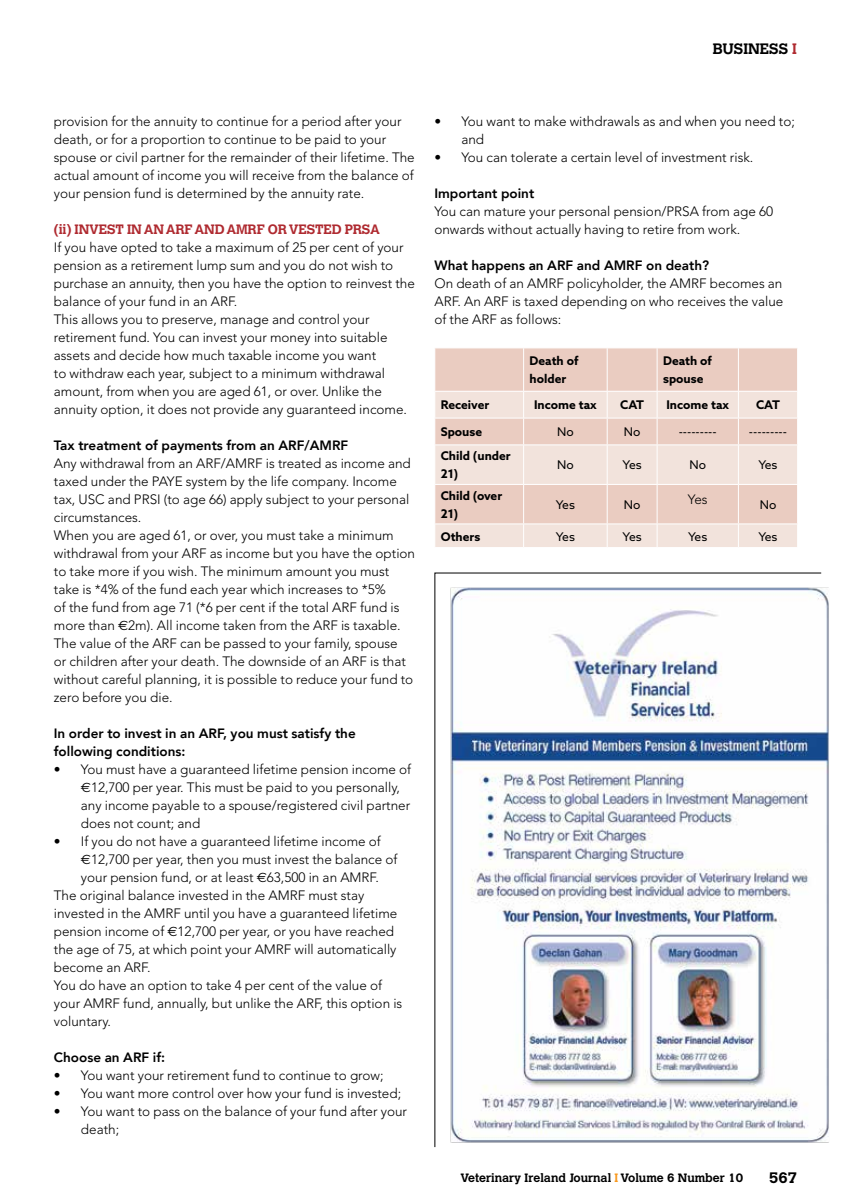
<style>
.page{position:relative;width:851px;height:1204px;background:#fff}
.page>*{position:absolute;margin:0;border:0;box-sizing:border-box;transform-origin:0 0}
.t1{font:700 15px "Calvert";color:#000}
.t2{font:300 13.5px/18px "Avenir";color:#000}
.t3{font:800 13.5px/18px "Avenir";color:#000}
.t4{font:700 13.5px "Calvert";letter-spacing:-.01em;color:#af2a30}
.t5{font:700 12px/18px "Azo Sans";color:#000}
.t6{font:12px "Azo Sans";color:#000}
.t7{font:700 12px "Calvert";color:#000}
.s1{color:#af2a30}
.s2{font-family:"Euro Sans";font-weight:400}
.s3{color:#f8981d}
</style>
<div class="page">
<img style="left:821px;top:587px;width:8px;height:556px">
<div style="left:435px;top:348px;width:362px;height:43px;background:#eaccc1"></div>
<svg style="left:435px;top:392px;width:362px;height:155px;fill:#f2e3dc"></svg>
<hr style="left:523px;top:348px;width:1px;height:43px;background:#fff">
<hr style="left:606px;top:348px;width:1px;height:43px;background:#fff">
<hr style="left:656px;top:348px;width:1px;height:43px;background:#fff">
<hr style="left:738px;top:348px;width:1px;height:43px;background:#fff">
<hr style="left:523px;top:485px;width:1px;height:38px;background:#fff">
<hr style="left:606px;top:485px;width:1px;height:38px;background:#fff">
<hr style="left:656px;top:485px;width:1px;height:38px;background:#fff">
<hr style="left:738px;top:485px;width:1px;height:38px;background:#fff">
<hr style="left:434px;top:417px;width:89px;height:1px;background:#fff">
<svg style="left:523px;top:392px;width:1px;height:52px"></svg>
<hr style="left:523px;top:417px;width:84px;height:1px;background:#fff">
<svg style="left:606px;top:392px;width:1px;height:52px"></svg>
<hr style="left:607px;top:417px;width:50px;height:1px;background:#fff">
<svg style="left:656px;top:392px;width:1px;height:52px"></svg>
<hr style="left:657px;top:417px;width:81px;height:1px;background:#fff">
<svg style="left:738px;top:392px;width:1px;height:52px"></svg>
<hr style="left:738px;top:417px;width:59px;height:1px;background:#fff">
<hr style="left:434px;top:444px;width:89px;height:1px;background:#fff">
<hr style="left:434px;top:484px;width:89px;height:1px;background:#fff">
<hr style="left:523px;top:444px;width:84px;height:1px;background:#fff">
<hr style="left:523px;top:445px;width:1px;height:39px;background:#fff">
<hr style="left:523px;top:484px;width:84px;height:1px;background:#fff">
<hr style="left:607px;top:444px;width:50px;height:1px;background:#fff">
<hr style="left:606px;top:445px;width:1px;height:39px;background:#fff">
<hr style="left:607px;top:484px;width:50px;height:1px;background:#fff">
<hr style="left:657px;top:444px;width:81px;height:1px;background:#fff">
<hr style="left:656px;top:445px;width:1px;height:39px;background:#fff">
<hr style="left:657px;top:484px;width:81px;height:1px;background:#fff">
<hr style="left:738px;top:444px;width:59px;height:1px;background:#fff">
<hr style="left:738px;top:445px;width:1px;height:39px;background:#fff">
<hr style="left:738px;top:484px;width:59px;height:1px;background:#fff">
<hr style="left:434px;top:523px;width:89px;height:1px;background:#fff">
<hr style="left:523px;top:523px;width:84px;height:1px;background:#fff">
<svg style="left:523px;top:524px;width:1px;height:23px"></svg>
<hr style="left:607px;top:523px;width:50px;height:1px;background:#fff">
<svg style="left:606px;top:524px;width:1px;height:23px"></svg>
<hr style="left:657px;top:523px;width:81px;height:1px;background:#fff">
<svg style="left:656px;top:524px;width:1px;height:23px"></svg>
<hr style="left:738px;top:523px;width:59px;height:1px;background:#fff">
<svg style="left:738px;top:524px;width:1px;height:23px"></svg>
<svg style="left:434px;top:572px;width:387px;height:575px"></svg>
<p class="t1" style="left:712px;top:39px;width:86px">BUSINESS <span class="s1">I</span></p>
<p class="t2" style="left:54px;top:112px;width:362px">provision for the annuity to continue for a period after your death, or for a proportion to continue to be paid to your spouse or civil partner for the remainder of their lifetime. The actual amount of income you will receive from the balance of your pension fund is determined by the annuity rate.</p>
<p class="t4" style="left:54px;top:221px;width:327px">(ii) INVEST IN AN ARF AND AMRF OR VESTED PRSA</p>
<p class="t2" style="left:54px;top:238px;width:362px">If you have opted to take a maximum of 25 per cent of your pension as a retirement lump sum and you do not wish to purchase an annuity, then you have the option to reinvest the balance of your fund in an ARF.<br>This allows you to preserve, manage and control your retirement fund. You can invest your money into suitable assets and decide how much taxable income you want<br>to withdraw each year, subject to a minimum withdrawal amount, from when you are aged 61, or over. Unlike the annuity option, it does not provide any guaranteed income.</p>
<p class="t3" style="left:54px;top:436px;width:296px">Tax treatment of payments from an ARF/AMRF</p>
<p class="t2" style="left:54px;top:454px;width:362px">Any withdrawal from an ARF/AMRF is treated as income and taxed under the PAYE system by the life company. Income tax, USC and PRSI (to age 66) apply subject to your personal circumstances.<br>When you are aged 61, or over, you must take a minimum withdrawal from your ARF as income but you have the option to take more if you wish. The minimum amount you must take is *4% of the fund each year which increases to *5%<br>of the fund from age 71 (*6 per cent if the total ARF fund is more than <span class="s2">€</span>2m). All income taken from the ARF is taxable.<br>The value of the ARF can be passed to your family, spouse<br>or children after your death. The downside of an ARF is that without careful planning, it is possible to reduce your fund to zero before you die.</p>
<p class="t3" style="left:54px;top:724px;width:303px">In order to invest in an ARF, you must satisfy the following conditions:</p>
<p class="t2" style="left:81px;top:760px;width:332px;text-indent:-27px">• You must have a guaranteed lifetime pension income of <span class="s2">€</span>12,700 per year. This must be paid to you personally, any income payable to a spouse/registered civil partner does not count; and</p>
<p class="t2" style="left:54px;top:832px;width:328px">• If you do not have a guaranteed lifetime income of</p>
<p class="t2" style="left:81px;top:850px;width:318px"><span class="s2">€</span>12,700 per year, then you must invest the balance of</p>
<p class="t2" style="left:81px;top:868px;width:299px">your pension fund, or at least <span class="s2">€</span>63,500 in an AMRF.</p>
<p class="t2" style="left:54px;top:886px;width:312px">The original balance invested in the AMRF must stay</p>
<p class="t2" style="left:54px;top:904px;width:345px">invested in the AMRF until you have a guaranteed lifetime</p>
<p class="t2" style="left:54px;top:922px;width:342px">pension income of <span class="s2">€</span>12,700 per year, or you have reached</p>
<p class="t2" style="left:54px;top:940px;width:344px">the age of 75, at which point your AMRF will automatically</p>
<p class="t2" style="left:54px;top:958px;width:98px">become an ARF.</p>
<p class="t2" style="left:54px;top:976px;width:330px">You do have an option to take 4 per cent of the value of</p>
<p class="t2" style="left:54px;top:994px;width:350px">your AMRF fund, annually, but unlike the ARF, this option is</p>
<p class="t2" style="left:54px;top:1012px;width:59px">voluntary.</p>
<p class="t3" style="left:54px;top:1048px;width:113px">Choose an ARF if:</p>
<p class="t2" style="left:54px;top:1066px;width:331px">• You want your retirement fund to continue to grow;</p>
<p class="t2" style="left:54px;top:1084px;width:349px">• You want more control over how your fund is invested;</p>
<p class="t2" style="left:81px;top:1102px;width:327px;text-indent:-27px">• You want to pass on the balance of your fund after your death;</p>
<p class="t2" style="left:461px;top:112px;width:335px;text-indent:-27px">• You want to make withdrawals as and when you need to; and</p>
<p class="t2" style="left:434px;top:148px;width:320px">• You can tolerate a certain level of investment risk.</p>
<p class="t3" style="left:434px;top:184px;width:101px">Important point</p>
<p class="t2" style="left:434px;top:202px;width:340px">You can mature your personal pension/PRSA from age 60 onwards without actually having to retire from work.</p>
<p class="t3" style="left:434px;top:256px;width:276px">What happens an ARF and AMRF on death?</p>
<p class="t2" style="left:434px;top:274px;width:350px;text-align:justify">On death of an AMRF policyholder, the AMRF becomes an ARF. An ARF is taxed depending on who receives the value of the ARF as follows:</p>
<p class="t5" style="left:529px;top:352px;width:50px">Death of holder</p>
<p class="t5" style="left:663px;top:352px;width:50px">Death of spouse</p>
<p class="t5" style="left:441px;top:396px;width:50px">Receiver</p>
<p class="t5" style="left:534px;top:396px;width:64px">Income tax</p>
<p class="t5" style="left:620px;top:396px;width:25px">CAT</p>
<p class="t5" style="left:666px;top:396px;width:64px">Income tax</p>
<p class="t5" style="left:756px;top:396px;width:25px">CAT</p>
<p class="t5" style="left:440px;top:422px;width:43px">Spouse</p>
<p class="t6" style="left:557px;top:424px;width:18px">No</p>
<p class="t6" style="left:623px;top:424px;width:18px">No</p>
<p class="t6" style="left:678px;top:424px;width:40px">---------</p>
<p class="t6" style="left:748px;top:424px;width:40px">---------</p>
<p class="t5" style="left:440px;top:447px;width:71px">Child (under<br>21)</p>
<p class="t6" style="left:557px;top:457px;width:18px">No</p>
<p class="t6" style="left:622px;top:457px;width:21px">Yes</p>
<p class="t6" style="left:689px;top:457px;width:18px">No</p>
<p class="t6" style="left:758px;top:457px;width:21px">Yes</p>
<p class="t5" style="left:440px;top:486px;width:63px">Child (over<br>21)</p>
<p class="t6" style="left:555px;top:497px;width:21px">Yes</p>
<p class="t6" style="left:623px;top:497px;width:18px">No</p>
<p class="t2" style="left:687px;top:490px;width:21px">Yes</p>
<p class="t6" style="left:759px;top:497px;width:18px">No</p>
<p class="t5" style="left:440px;top:527px;width:41px">Others</p>
<p class="t6" style="left:555px;top:528px;width:21px">Yes</p>
<p class="t6" style="left:622px;top:528px;width:21px">Yes</p>
<p class="t6" style="left:688px;top:528px;width:21px">Yes</p>
<p class="t6" style="left:758px;top:528px;width:21px">Yes</p>
<p class="t7" style="left:460px;top:1169px;width:284px">Veterinary Ireland Journal <span class="s3">I</span> Volume 6 Number 10</p>
<p class="t1" style="left:769px;top:1168px;width:29px">567</p>
</div>
